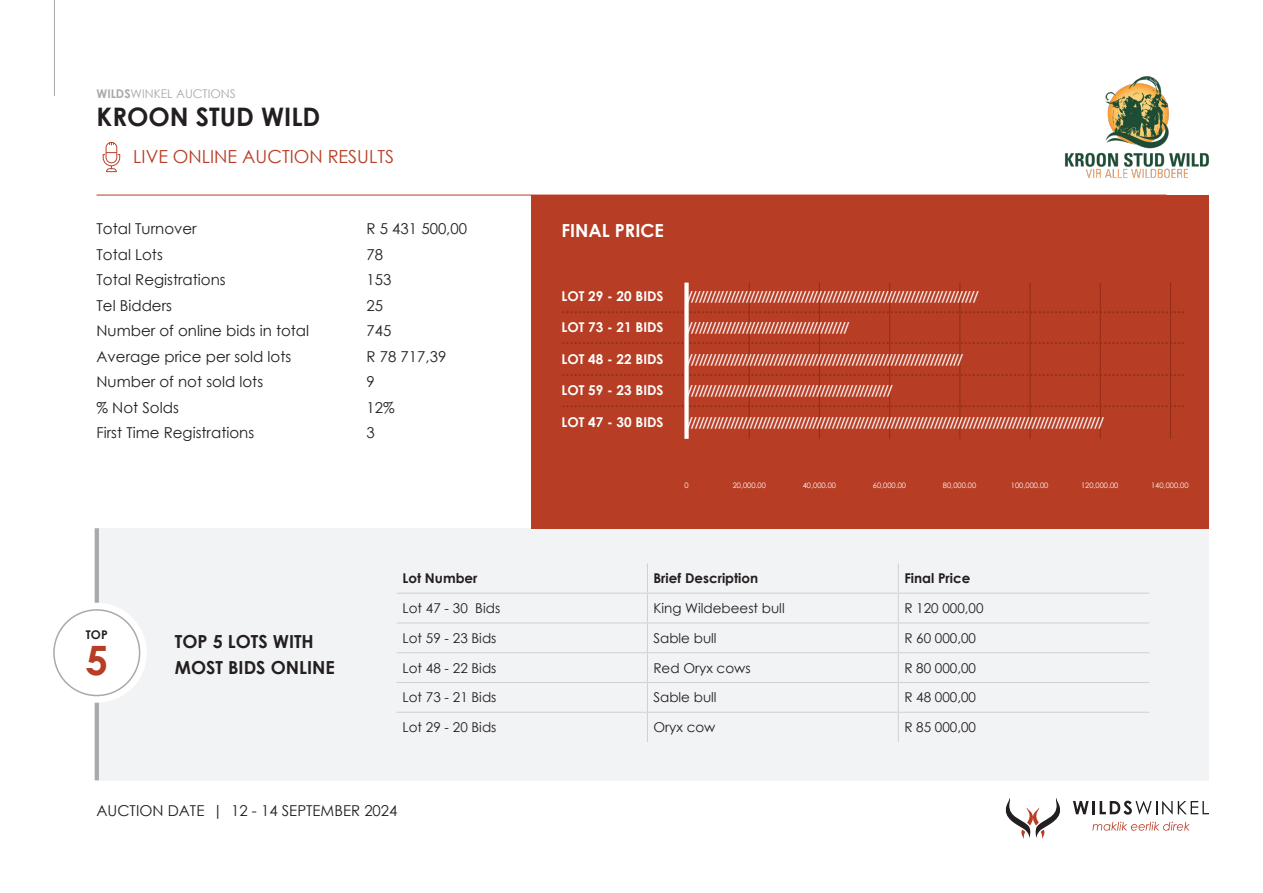
<style>
.page{position:relative;width:1263px;height:893px;background:#fff}
.page>*{position:absolute;margin:0;border:0;box-sizing:border-box;transform-origin:0 0}
.t1{font:700 40.5px "Century Gothic";color:#b73d25}
.t2{font:700 25.5px "Century Gothic";color:#231f20}
.t3{font:18px "Minion Pro";color:#932e18}
.t4{font:700 18px "Century Gothic";color:#231f20}
.t5{font:18px "Century Gothic";color:#b73d25}
.t6{font:700 18px "Century Gothic";color:#fff}
.t7{font:15px "Century Gothic";color:#231f20}
.t8{font:700 13.5px "Century Gothic";color:#fff}
.t9{font:13.5px "Century Gothic";color:#231f20}
.t10{font:700 13.5px "Century Gothic";color:#231f20}
.t11{font:12px "Century Gothic";color:#a8a9ad}
.t12{font:700 12px "Century Gothic";color:#231f20}
.t13{font:7.5px "Century Gothic";color:#fff}
.s1{font-weight:700}
</style>
<div class="page">
<svg style="left:1005px;top:798px;width:55px;height:41px"></svg>
<svg style="left:1073px;top:801px;width:99px;height:14px"></svg>
<svg style="left:1178px;top:801px;width:31px;height:13px"></svg>
<svg style="left:1092px;top:822px;width:98px;height:9px"></svg>
<hr style="left:54px;top:0;width:1px;height:96px;background:#a8a9ad">
<hr style="left:97px;top:195px;width:1069px;height:1px;background:#b73d25">
<div style="left:97px;top:528px;width:1112px;height:252px;background:#f2f3f4"></div>
<hr style="left:95px;top:528px;width:4px;height:252px;background:#a8a9ad">
<div style="left:47px;top:603px;width:100px;height:100px;background:#fff;border-radius:50%"></div>
<div style="left:53px;top:609px;width:87px;height:87px;border:2px solid #a8a9ad;border-radius:50%"></div>
<hr style="left:647px;top:563px;width:1px;height:30px;background:#d1d2d4">
<hr style="left:898px;top:563px;width:1px;height:30px;background:#d1d2d4">
<hr style="left:396px;top:593px;width:251px;height:1px;background:#d1d2d4">
<hr style="left:647px;top:593px;width:251px;height:1px;background:#d1d2d4">
<hr style="left:898px;top:593px;width:251px;height:1px;background:#d1d2d4">
<hr style="left:396px;top:622px;width:251px;height:1px;background:#d1d2d4">
<hr style="left:647px;top:622px;width:251px;height:1px;background:#d1d2d4">
<hr style="left:898px;top:622px;width:251px;height:1px;background:#d1d2d4">
<hr style="left:396px;top:652px;width:251px;height:1px;background:#d1d2d4">
<hr style="left:647px;top:652px;width:251px;height:1px;background:#d1d2d4">
<hr style="left:898px;top:652px;width:251px;height:1px;background:#d1d2d4">
<hr style="left:396px;top:682px;width:251px;height:1px;background:#d1d2d4">
<hr style="left:647px;top:682px;width:251px;height:1px;background:#d1d2d4">
<hr style="left:898px;top:682px;width:251px;height:1px;background:#d1d2d4">
<hr style="left:396px;top:712px;width:251px;height:1px;background:#d1d2d4">
<hr style="left:647px;top:712px;width:251px;height:1px;background:#d1d2d4">
<svg style="left:647px;top:594px;width:1px;height:148px"></svg>
<hr style="left:898px;top:712px;width:251px;height:1px;background:#d1d2d4">
<svg style="left:898px;top:594px;width:1px;height:148px"></svg>
<svg style="left:103px;top:142px;width:17px;height:30px"></svg>
<div style="left:531px;top:195px;width:678px;height:333px;background:#b73d25"></div>
<hr style="left:749px;top:283px;width:1px;height:156px;background:#932e18">
<hr style="left:819px;top:283px;width:1px;height:156px;background:#932e18">
<hr style="left:959px;top:283px;width:1px;height:156px;background:#932e18">
<hr style="left:889px;top:283px;width:1px;height:156px;background:#932e18">
<hr style="left:1029px;top:283px;width:2px;height:156px;background:#932e18">
<hr style="left:1100px;top:283px;width:1px;height:156px;background:#932e18">
<hr style="left:1170px;top:283px;width:1px;height:156px;background:#932e18">
<div style="left:684px;top:283px;width:5px;height:156px;background:#fff"></div>
<img style="left:1065px;top:76px;width:144px;height:103px">
<p class="t11" style="left:97px;top:86px;width:141px"><span class="s1">WILDS</span>WINKEL AUCTIONS</p>
<p class="t2" style="left:97px;top:98px;width:225px">KROON STUD WILD</p>
<p class="t5" style="left:133px;top:144px;width:262px">LIVE ONLINE AUCTION RESULTS</p>
<p class="t7" style="left:97px;top:218px;width:102px">Total Turnover</p>
<p class="t7" style="left:367px;top:218px;width:102px">R 5 431 500,00</p>
<p class="t7" style="left:97px;top:244px;width:68px">Total Lots</p>
<p class="t7" style="left:367px;top:244px;width:18px">78</p>
<p class="t7" style="left:97px;top:269px;width:131px">Total Registrations</p>
<p class="t7" style="left:367px;top:269px;width:26px">153</p>
<p class="t7" style="left:97px;top:295px;width:77px">Tel Bidders</p>
<p class="t7" style="left:367px;top:295px;width:18px">25</p>
<p class="t7" style="left:97px;top:320px;width:214px">Number of online bids in total</p>
<p class="t7" style="left:367px;top:320px;width:26px">745</p>
<p class="t7" style="left:97px;top:346px;width:196px">Average price per sold lots</p>
<p class="t7" style="left:367px;top:346px;width:81px">R 78 717,39</p>
<p class="t7" style="left:97px;top:371px;width:168px">Number of not sold lots</p>
<p class="t7" style="left:367px;top:371px;width:10px">9</p>
<p class="t7" style="left:97px;top:397px;width:84px">% Not Solds</p>
<p class="t7" style="left:367px;top:397px;width:30px">12%</p>
<p class="t7" style="left:97px;top:422px;width:159px">First Time Registrations</p>
<p class="t7" style="left:367px;top:422px;width:10px">3</p>
<p class="t6" style="left:561px;top:216px;width:104px">FINAL PRICE</p>
<p class="t8" style="left:687px;top:286px;width:294px">//////////////////////////////////////////////////////////////////////////</p>
<p class="t8" style="left:687px;top:317px;width:164px">/////////////////////////////////////////</p>
<p class="t8" style="left:687px;top:349px;width:278px">//////////////////////////////////////////////////////////////////////</p>
<p class="t8" style="left:687px;top:380px;width:207px">////////////////////////////////////////////////////</p>
<p class="t8" style="left:687px;top:412px;width:419px">//////////////////////////////////////////////////////////////////////////////////////////////////////////</p>
<p class="t8" style="left:561px;top:286px;width:104px">LOT 29 - 20 BIDS</p>
<p class="t8" style="left:561px;top:317px;width:104px">LOT 73 - 21 BIDS</p>
<p class="t8" style="left:561px;top:349px;width:104px">LOT 48 - 22 BIDS</p>
<p class="t8" style="left:561px;top:380px;width:104px">LOT 59 - 23 BIDS</p>
<p class="t8" style="left:561px;top:412px;width:104px">LOT 47 - 30 BIDS</p>
<p class="t3" style="left:561px;top:295px;width:625px">........................................................................................................................................................</p>
<p class="t3" style="left:561px;top:326px;width:625px">........................................................................................................................................................</p>
<p class="t3" style="left:561px;top:358px;width:625px">........................................................................................................................................................</p>
<p class="t3" style="left:561px;top:390px;width:625px">........................................................................................................................................................</p>
<p class="t13" style="left:684px;top:480px;width:6px">0</p>
<p class="t13" style="left:733px;top:480px;width:35px">20,000.00</p>
<p class="t13" style="left:803px;top:480px;width:35px">40,000.00</p>
<p class="t13" style="left:873px;top:480px;width:35px">60,000.00</p>
<p class="t13" style="left:943px;top:480px;width:35px">80,000.00</p>
<p class="t13" style="left:1011px;top:480px;width:39px">100,000.00</p>
<p class="t13" style="left:1081px;top:480px;width:39px">120,000.00</p>
<p class="t13" style="left:1151px;top:480px;width:39px">140,000.00</p>
<p class="t12" style="left:86px;top:626px;width:23px">TOP</p>
<p class="t1" style="left:85px;top:630px;width:24px">5</p>
<p class="t4" style="left:175px;top:628px;width:140px">TOP 5 LOTS WITH</p>
<p class="t4" style="left:175px;top:653px;width:161px">MOST BIDS ONLINE</p>
<p class="t10" style="left:402px;top:568px;width:77px">Lot Number</p>
<p class="t10" style="left:653px;top:568px;width:106px">Brief Description</p>
<p class="t10" style="left:904px;top:568px;width:68px">Final Price</p>
<p class="t9" style="left:402px;top:599px;width:99px">Lot 47 - 30 Bids</p>
<p class="t9" style="left:653px;top:599px;width:133px">King Wildebeest bull</p>
<p class="t9" style="left:904px;top:599px;width:81px">R 120 000,00</p>
<p class="t9" style="left:402px;top:629px;width:95px">Lot 59 - 23 Bids</p>
<p class="t9" style="left:653px;top:629px;width:65px">Sable bull</p>
<p class="t9" style="left:904px;top:629px;width:73px">R 60 000,00</p>
<p class="t9" style="left:402px;top:658px;width:95px">Lot 48 - 22 Bids</p>
<p class="t9" style="left:653px;top:658px;width:99px">Red Oryx cows</p>
<p class="t9" style="left:904px;top:658px;width:73px">R 80 000,00</p>
<p class="t9" style="left:402px;top:688px;width:95px">Lot 73 - 21 Bids</p>
<p class="t9" style="left:653px;top:688px;width:65px">Sable bull</p>
<p class="t9" style="left:904px;top:688px;width:73px">R 48 000,00</p>
<p class="t9" style="left:402px;top:718px;width:95px">Lot 29 - 20 Bids</p>
<p class="t9" style="left:653px;top:718px;width:64px">Oryx cow</p>
<p class="t9" style="left:904px;top:718px;width:73px">R 85 000,00</p>
<p class="t7" style="left:97px;top:800px;width:303px">AUCTION DATE | 12 - 14 SEPTEMBER 2024</p>
</div>
